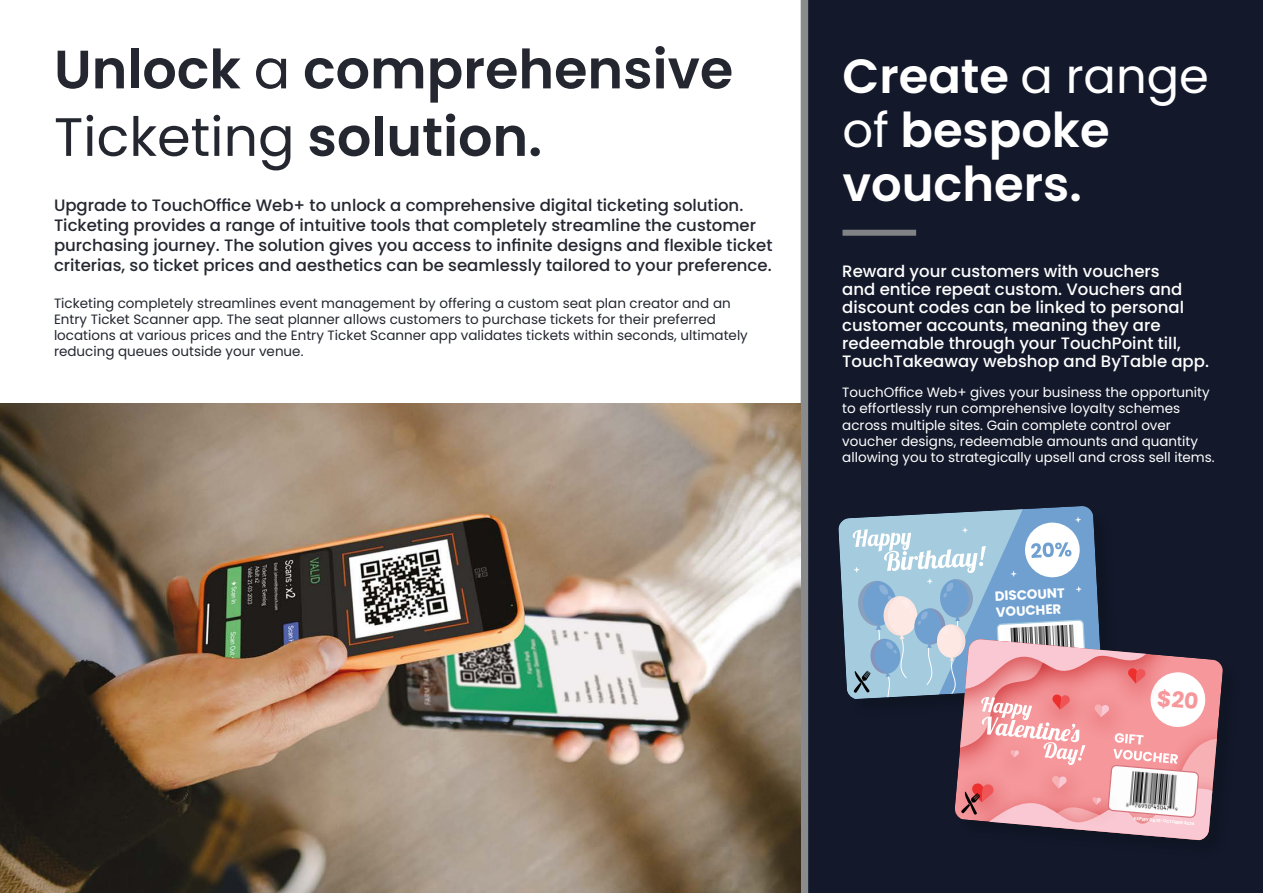
<style>
.page{position:relative;width:1263px;height:893px;background:#fff}
.page>*{position:absolute;margin:0;border:0;box-sizing:border-box;transform-origin:0 0}
.t1{font:600 54px/67.5px "Poppins";color:#242730}
.t2{font:600 48px/54px "Poppins";color:#fff}
.t3{font:500 16.5px/19.8px "Poppins";color:#242730}
.t4{font:500 16.5px/18px "Poppins";color:#fff}
.t5{font:13.5px/16.2px "Poppins";color:#242730}
.t6{font:13.5px/16.2px "Poppins";color:#fff}
.t7{font:700 13.35px/16px "Poppins";color:#fff}
.t8{font:700 4.2px "Poppins";color:#fff}
.s1{font-weight:400}
</style>
<div class="page">
<div style="left:808px;top:0;width:455px;height:893px;background:#13192b"></div>
<div style="left:801px;top:0;width:7px;height:893px;background:#898b8d"></div>
<div style="left:842px;top:230px;width:74px;height:6px;background:#808285"></div>
<img style="left:0;top:404px;width:801px;height:489px">
<svg style="left:838px;top:509px;width:385px;height:331px"></svg>
<h1 class="t1" style="left:54px;top:36px;width:681px">Unlock <span class="s1">a</span> comprehensive<br><span class="s1">Ticketing</span> solution.</h1>
<p class="t3" style="left:54px;top:196px;width:720px">Upgrade to TouchOffice Web+ to unlock a comprehensive digital ticketing solution.<br>Ticketing provides a range of intuitive tools that completely streamline the customer purchasing journey. The solution gives you access to infinite designs and flexible ticket criterias, so ticket prices and aesthetics can be seamlessly tailored to your preference.</p>
<p class="t5" style="left:54px;top:295px;width:695px">Ticketing completely streamlines event management by offering a custom seat plan creator and an Entry Ticket Scanner app. The seat planner allows customers to purchase tickets for their preferred locations at various prices and the Entry Ticket Scanner app validates tickets within seconds, ultimately reducing queues outside your venue.</p>
<h2 class="t2" style="left:842px;top:50px;width:368px">Create <span class="s1">a range of</span> bespoke vouchers.</h2>
<p class="t4" style="left:842px;top:262px;width:368px">Reward your customers with vouchers<br>and entice repeat custom. Vouchers and discount codes can be linked to personal customer accounts, meaning they are redeemable through your TouchPoint till, TouchTakeaway webshop and ByTable app.</p>
<p class="t6" style="left:842px;top:384px;width:374px">TouchOffice Web+ gives your business the opportunity to effortlessly run comprehensive loyalty schemes across multiple sites. Gain complete control over voucher designs, redeemable amounts and quantity allowing you to strategically upsell and cross sell items.</p>
<p class="t7" style="left:994px;top:588px;width:71px;rotate:-3deg">DISCOUNT<br>VOUCHER</p>
<p class="t8" style="left:1134px;top:816px;width:62px;rotate:5deg">EXPIRY DATE: OCTOBER 2024</p>
</div>
